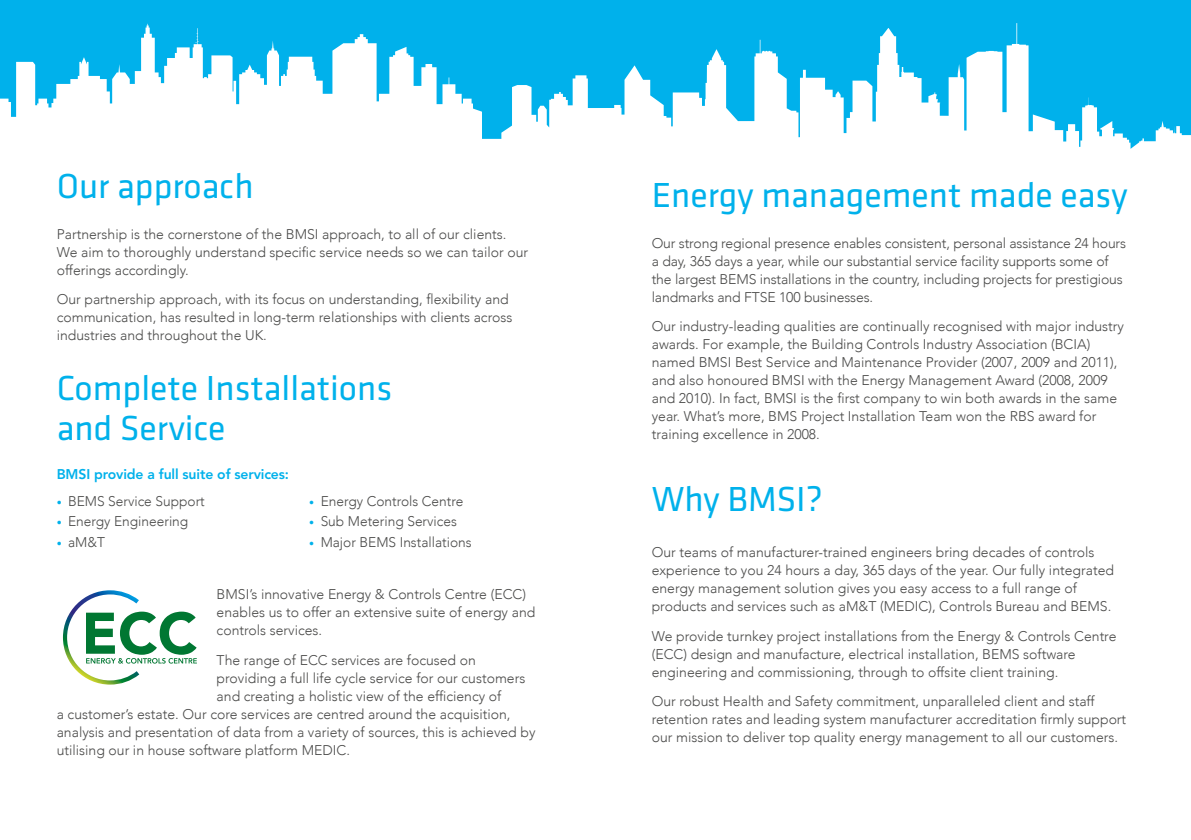
<style>
.page{position:relative;width:1191px;height:840px;background:#fff}
.page>*{position:absolute;margin:0;border:0;box-sizing:border-box;transform-origin:0 0}
.t1{font:36px/40px "Klavika BG";color:#00b1eb}
.t2{font:300 14px/18px "Avenir";color:#4a4a49}
.t3{font:800 14px "Avenir";letter-spacing:-.01em;color:#00b1eb}
.s1{font-size:10px;color:#00b1eb}
</style>
<div class="page">
<div style="left:0;top:0;width:1191px;height:206px;background:#00b1eb"></div>
<svg style="left:0;top:23px;width:1191px;height:183px;fill:#fff"></svg>
<svg style="left:63px;top:590px;width:134px;height:94px"></svg>
<h1 class="t1" style="left:57px;top:165px;width:198px">Our approach</h1>
<p class="t2" style="left:57px;top:225px;width:473px">Partnership is the cornerstone of the BMSI approach, to all of our clients.<br>We aim to thoroughly understand specific service needs so we can tailor our offerings accordingly.</p>
<p class="t2" style="left:57px;top:290px;width:457px">Our partnership approach, with its focus on understanding, flexibility and communication, has resulted in long-term relationships with clients across industries and throughout the UK.</p>
<h1 class="t1" style="left:57px;top:366px;width:337px">Complete Installations and Service</h1>
<p class="t3" style="left:57px;top:465px;width:234px">BMSI provide a full suite of services:</p>
<p class="t2" style="left:57px;top:491px;width:150px"><span class="s1">•</span> BEMS Service Support</p>
<p class="t2" style="left:57px;top:512px;width:133px"><span class="s1">•</span> Energy Engineering</p>
<p class="t2" style="left:57px;top:533px;width:50px"><span class="s1">•</span> aM&amp;T</p>
<p class="t2" style="left:309px;top:491px;width:155px"><span class="s1">•</span> Energy Controls Centre</p>
<p class="t2" style="left:309px;top:512px;width:149px"><span class="s1">•</span> Sub Metering Services</p>
<p class="t2" style="left:309px;top:533px;width:164px"><span class="s1">•</span> Major BEMS Installations</p>
<p class="t2" style="left:217px;top:585px;width:320px">BMSI’s innovative Energy &amp; Controls Centre (ECC) enables us to offer an extensive suite of energy and controls services.</p>
<p class="t2" style="left:217px;top:650px;width:261px">The range of ECC services are focused on</p>
<p class="t2" style="left:217px;top:668px;width:310px">providing a full life cycle service for our customers</p>
<p class="t2" style="left:217px;top:686px;width:286px">and creating a holistic view of the efficiency of</p>
<p class="t2" style="left:57px;top:704px;width:455px">a customer’s estate. Our core services are centred around the acquisition,</p>
<p class="t2" style="left:57px;top:722px;width:480px">analysis and presentation of data from a variety of sources, this is achieved by</p>
<p class="t2" style="left:57px;top:740px;width:295px">utilising our in house software platform MEDIC.</p>
<h1 class="t1" style="left:651px;top:174px;width:477px">Energy management made easy</h1>
<p class="t2" style="left:651px;top:234px;width:476px">Our strong regional presence enables consistent, personal assistance 24 hours a day, 365 days a year, while our substantial service facility supports some of the largest BEMS installations in the country, including projects for prestigious landmarks and FTSE 100 businesses.</p>
<p class="t2" style="left:651px;top:317px;width:474px">Our industry-leading qualities are continually recognised with major industry awards. For example, the Building Controls Industry Association (BCIA) named BMSI Best Service and Maintenance Provider (2007, 2009 and 2011), and also honoured BMSI with the Energy Management Award (2008, 2009 and 2010). In fact, BMSI is the first company to win both awards in the same year. What’s more, BMS Project Installation Team won the RBS award for training excellence in 2008.</p>
<h1 class="t1" style="left:651px;top:477px;width:173px">Why BMSI?</h1>
<p class="t2" style="left:651px;top:543px;width:464px">Our teams of manufacturer-trained engineers bring decades of controls experience to you 24 hours a day, 365 days of the year. Our fully integrated energy management solution gives you easy access to a full range of products and services such as aM&amp;T (MEDIC), Controls Bureau and BEMS.</p>
<p class="t2" style="left:651px;top:626px;width:466px">We provide turnkey project installations from the Energy &amp; Controls Centre (ECC) design and manufacture, electrical installation, BEMS software engineering and commissioning, through to offsite client training.</p>
<p class="t2" style="left:651px;top:692px;width:476px">Our robust Health and Safety commitment, unparalleled client and staff retention rates and leading system manufacturer accreditation firmly support our mission to deliver top quality energy management to all our customers.</p>
</div>
